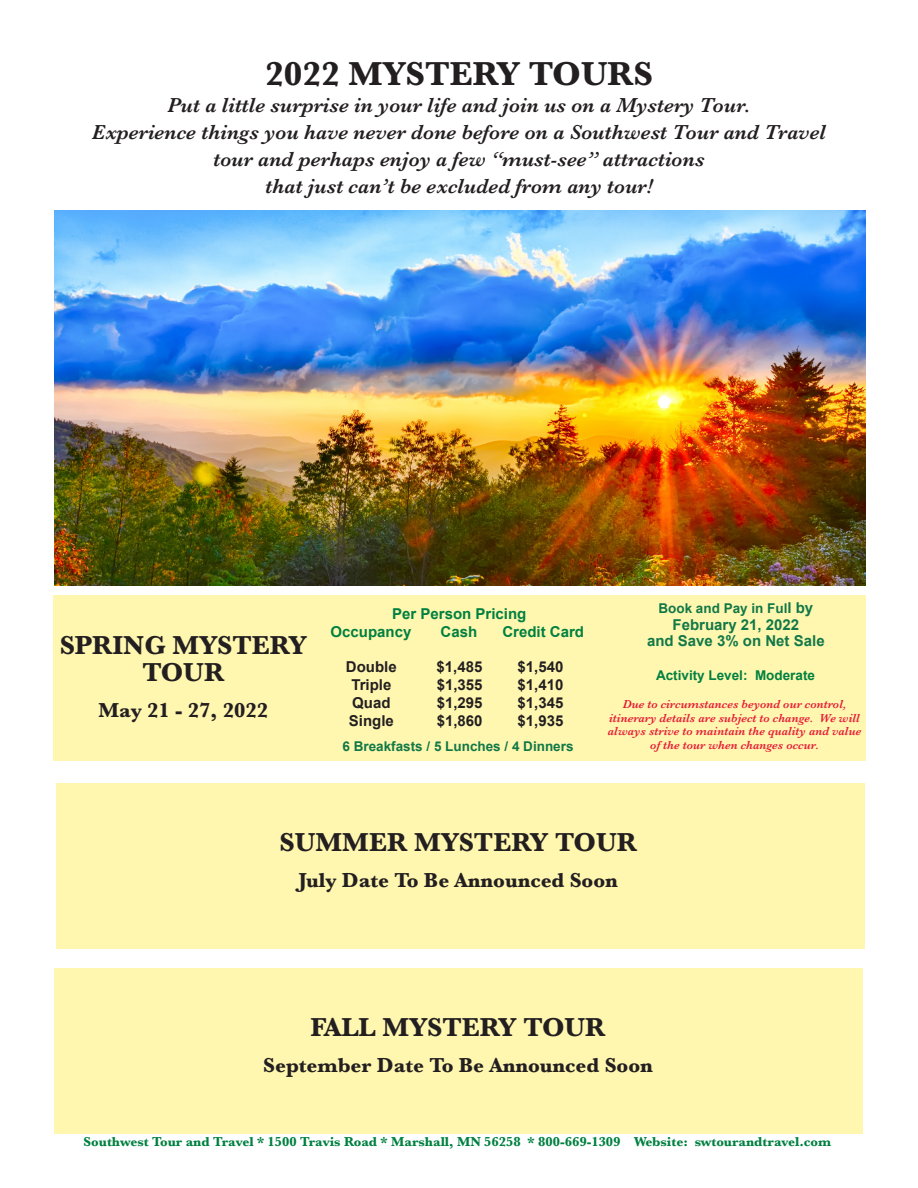
<style>
.page{position:relative;width:918px;height:1188px;background:#fff}
.page>*{position:absolute;margin:0;border:0;box-sizing:border-box;transform-origin:0 0}
.t1{font:700 34.5px "Baskerville";color:#231f20}
.t2{font:700 27px "Baskerville";color:#231f20}
.t3{font:italic 600 21px "Baskerville";color:#231f20}
.t4{font:700 21px "Baskerville";color:#231f20}
.t5{font:700 15px/18px "Arial";color:#231f20}
.t6{font:700 15px "Arial";color:#008040}
.t7{font:700 15px "Arial";color:#127847}
.t8{font:700 13.5px "Baskerville";color:#008040}
.t9{font:700 13.5px "Arial";color:#127847}
.t10{font:700 13.5px "Arial";color:#008040}
.t11{font:italic 600 12px/13.5px "Baskerville";color:#e61c37;text-align:center}
.s1{font-size:15px}
</style>
<div class="page">
<div style="left:53px;top:595px;width:813px;height:166px;background:#fff7b0"></div>
<div style="left:56px;top:783px;width:809px;height:166px;background:#fff7b0"></div>
<img style="left:55px;top:211px;width:811px;height:375px">
<div style="left:54px;top:968px;width:808px;height:166px;background:#fff7b0"></div>
<p class="t1" style="left:265px;top:50px;width:389px">2022 MYSTERY TOURS</p>
<p class="t3" style="left:167px;top:91px;width:585px">Put a little surprise in your life and join us on a Mystery Tour.</p>
<p class="t3" style="left:92px;top:118px;width:736px">Experience things you have never done before on a Southwest Tour and Travel</p>
<p class="t3" style="left:213px;top:145px;width:493px">tour and perhaps enjoy a few “must-see” attractions</p>
<p class="t3" style="left:266px;top:172px;width:388px">that just can’t be excluded from any tour!</p>
<p class="t2" style="left:60px;top:627px;width:249px">SPRING MYSTERY</p>
<p class="t2" style="left:142px;top:654px;width:83px">TOUR</p>
<p class="t4" style="left:98px;top:696px;width:171px">May 21 - 27, 2022</p>
<p class="t6" style="left:392px;top:604px;width:136px">Per Person Pricing</p>
<p class="t6" style="left:331px;top:622px;width:82px">Occupancy</p>
<p class="t6" style="left:441px;top:622px;width:38px">Cash</p>
<p class="t6" style="left:502px;top:622px;width:83px">Credit Card</p>
<p class="t5" style="left:346px;top:658px;width:52px">Double</p>
<p class="t5" style="left:351px;top:676px;width:42px">Triple</p>
<p class="t5" style="left:352px;top:694px;width:40px">Quad</p>
<p class="t5" style="left:349px;top:712px;width:47px">Single</p>
<p class="t5" style="left:437px;top:658px;width:47px">$1,485</p>
<p class="t5" style="left:437px;top:676px;width:47px">$1,355</p>
<p class="t5" style="left:437px;top:694px;width:47px">$1,295</p>
<p class="t5" style="left:437px;top:712px;width:47px">$1,860</p>
<p class="t5" style="left:518px;top:658px;width:47px">$1,540 $1,410</p>
<p class="t5" style="left:518px;top:694px;width:47px">$1,345</p>
<p class="t5" style="left:518px;top:712px;width:47px">$1,935</p>
<p class="t9" style="left:342px;top:737px;width:233px">6 Breakfasts / 5 Lunches / 4 Dinners</p>
<p class="t9" style="left:658px;top:600px;width:156px">Book and Pay in Ful<span class="s1">l by</span></p>
<p class="t7" style="left:673px;top:615px;width:128px">February 21, 2022</p>
<p class="t7" style="left:647px;top:631px;width:179px">and Save 3% on Net Sale</p>
<p class="t10" style="left:656px;top:666px;width:161px">Activity Level: Moderate</p>
<p class="t11" style="left:608px;top:698px;width:255px">Due to circumstances beyond our control, itinerary details are subject to change. We will always strive to maintain the quality and value of the tour when changes occur.</p>
<p class="t2" style="left:280px;top:823px;width:359px">SUMMER MYSTERY TOUR</p>
<p class="t4" style="left:299px;top:865px;width:321px">July Date To Be Announced Soon</p>
<p class="t2" style="left:310px;top:1009px;width:297px">FALL MYSTERY TOUR</p>
<p class="t4" style="left:263px;top:1051px;width:391px">September Date To Be Announced Soon</p>
<p class="t8" style="left:84px;top:1132px;width:749px">Southwest Tour and Travel * 1500 Travis Road * Marshall, MN 56258 * 800-669-1309 Website: swtourandtravel.com</p>
</div>
